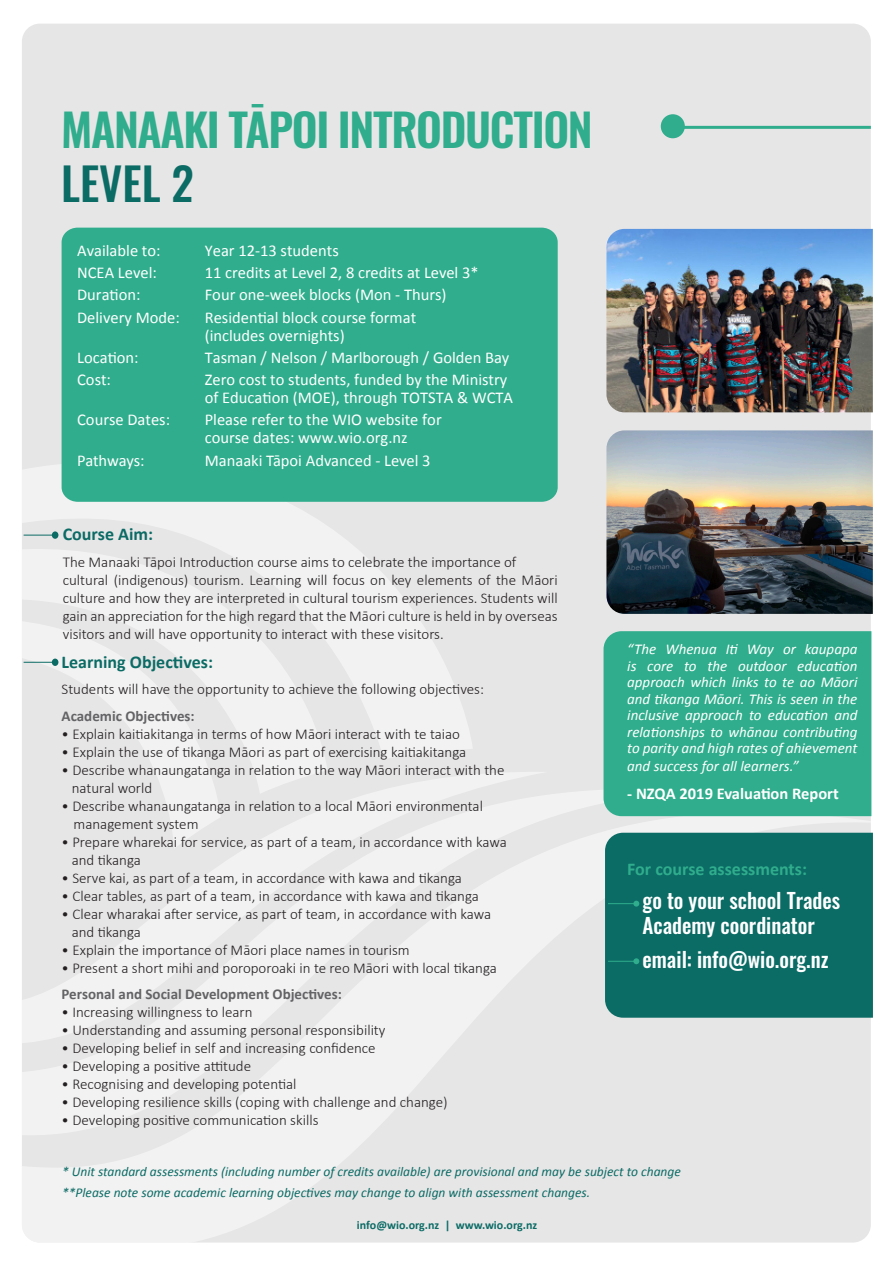
<style>
.page{position:relative;width:893px;height:1263px;background:#fff}
.page>*{position:absolute;margin:0;border:0;box-sizing:border-box;transform-origin:0 0}
.t1{font:600 45px "Oswald";letter-spacing:-.03em;color:#2fad8c}
.t2{font:500 45px "Oswald";color:#0b6b65}
.t3{font:500 21px "Oswald";color:#fff}
.t4{font:700 18px "Calibri";color:#0b6b65}
.t5{font:700 18px "Calibri";color:#2fad8c}
.t6{font:16.5px/18px "Calibri";color:#fff}
.t7{font:700 16.5px "Calibri";color:#fff}
.t8{font:300 15px/18px "Calibri";color:#231f20}
.t9{font:italic 15px/16.5px "Calibri";color:#fff;text-align:justify}
.t10{font:700 15px "Calibri";color:#636366}
.t11{font:italic 13.5px/21px "Calibri";color:#0b6b65}
.t12{font:700 12px "Calibri";color:#0b6b65}
</style>
<div class="page">
<div style="left:22px;top:24px;width:849px;height:1218px;background:#e7e6e7;border-radius:18px"></div>
<svg style="left:22px;top:816px;width:849px;height:426px"></svg>
<svg style="left:22px;top:790px;width:688px;height:352px"></svg>
<svg style="left:22px;top:772px;width:526px;height:279px;fill:#f2f2f2"></svg>
<svg style="left:22px;top:461px;width:451px;height:398px"></svg>
<img style="left:606px;top:229px;width:267px;height:183px">
<img style="left:606px;top:430px;width:267px;height:184px">
<div style="left:603px;top:631px;width:268px;height:185px;background:#2fad8c"></div>
<div style="left:605px;top:833px;width:268px;height:185px;background:#0b6b65"></div>
<div style="left:62px;top:228px;width:496px;height:274px;background:#2fad8c;border-radius:15px"></div>
<hr style="left:674px;top:126px;width:197px;height:3px;background:#2fad8c">
<div style="left:661px;top:114px;width:24px;height:24px;background:#2fad8c;border-radius:50%"></div>
<hr style="left:24px;top:662px;width:32px;height:1px;background:#0b6b65">
<div style="left:52px;top:659px;width:6px;height:7px;background:#0b6b65;border-radius:50%"></div>
<hr style="left:24px;top:535px;width:32px;height:1px;background:#0b6b65">
<div style="left:52px;top:531px;width:6px;height:8px;background:#0b6b65;border-radius:50%"></div>
<svg style="left:608px;top:901px;width:31px;height:6px"></svg>
<svg style="left:608px;top:958px;width:31px;height:6px"></svg>
<p class="t1" style="left:61px;top:106px;width:533px">MANAAKI TĀPOI INTRODUCTION</p>
<p class="t2" style="left:61px;top:144px;width:134px">LEVEL 2</p>
<p class="t6" style="left:77px;top:241px;width:85px">Available to:</p>
<p class="t6" style="left:205px;top:241px;width:136px">Year 12-13 students</p>
<p class="t6" style="left:77px;top:263px;width:81px">NCEA Level:</p>
<p class="t6" style="left:205px;top:263px;width:275px">11 credits at Level 2, 8 credits at Level 3*</p>
<p class="t6" style="left:77px;top:285px;width:65px">Duration:</p>
<p class="t6" style="left:205px;top:285px;width:243px">Four one-week blocks (Mon - Thurs)</p>
<p class="t6" style="left:77px;top:308px;width:104px">Delivery Mode:</p>
<p class="t6" style="left:205px;top:308px;width:213px">Residential block course format (includes overnights)</p>
<p class="t6" style="left:77px;top:348px;width:63px">Location:</p>
<p class="t6" style="left:205px;top:348px;width:306px">Tasman / Nelson / Marlborough / Golden Bay</p>
<p class="t6" style="left:77px;top:370px;width:35px">Cost:</p>
<p class="t6" style="left:205px;top:370px;width:310px">Zero cost to students, funded by the Ministry of Education (MOE), through TOTSTA &amp; WCTA</p>
<p class="t6" style="left:77px;top:410px;width:94px">Course Dates:</p>
<p class="t6" style="left:205px;top:410px;width:238px">Please refer to the WIO website for course dates: www.wio.org.nz</p>
<p class="t6" style="left:77px;top:451px;width:69px">Pathways:</p>
<p class="t6" style="left:205px;top:451px;width:227px">Manaaki Tāpoi Advanced - Level 3</p>
<p class="t4" style="left:63px;top:521px;width:92px">Course Aim:</p>
<p class="t8" style="left:63px;top:552px;width:496px">The Manaaki Tāpoi Introduction course aims to celebrate the importance of cultural (indigenous) tourism. Learning will focus on key elements of the Māori culture and how they are interpreted in cultural tourism experiences. Students will gain an appreciation for the high regard that the Māori culture is held in by overseas visitors and will have opportunity to interact with these visitors.</p>
<p class="t4" style="left:62px;top:649px;width:153px">Learning Objectives:</p>
<p class="t8" style="left:62px;top:680px;width:424px">Students will have the opportunity to achieve the following objectives:</p>
<p class="t10" style="left:62px;top:705px;width:135px">Academic Objectives:</p>
<p class="t8" style="left:62px;top:725px;width:400px">• Explain kaitiakitanga in terms of how Māori interact with te taiao</p>
<p class="t8" style="left:62px;top:743px;width:406px">• Explain the use of tikanga Māori as part of exercising kaitiakitanga</p>
<p class="t8" style="left:72px;top:761px;width:434px;text-indent:-10px">• Describe whanaungatanga in relation to the way Māori interact with the natural world</p>
<p class="t8" style="left:74px;top:797px;width:411px;text-indent:-12px">• Describe whanaungatanga in relation to a local Māori environmental management system</p>
<p class="t8" style="left:72px;top:833px;width:436px;text-indent:-10px">• Prepare wharekai for service, as part of a team, in accordance with kawa and tikanga</p>
<p class="t8" style="left:62px;top:869px;width:402px">• Serve kai, as part of a team, in accordance with kawa and tikanga</p>
<p class="t8" style="left:62px;top:887px;width:419px">• Clear tables, as part of a team, in accordance with kawa and tikanga</p>
<p class="t8" style="left:72px;top:905px;width:421px;text-indent:-10px">• Clear wharakai after service, as part of team, in accordance with kawa and tikanga</p>
<p class="t8" style="left:62px;top:941px;width:350px">• Explain the importance of Māori place names in tourism</p>
<p class="t8" style="left:62px;top:959px;width:437px">• Present a short mihi and poroporoaki in te reo Māori with local tikanga</p>
<p class="t10" style="left:62px;top:984px;width:282px">Personal and Social Development Objectives:</p>
<p class="t8" style="left:62px;top:1003px;width:192px">• Increasing willingness to learn</p>
<p class="t8" style="left:62px;top:1021px;width:325px">• Understanding and assuming personal responsibility</p>
<p class="t8" style="left:62px;top:1039px;width:316px">• Developing belief in self and increasing confidence</p>
<p class="t8" style="left:62px;top:1057px;width:191px">• Developing a positive attitude</p>
<p class="t8" style="left:62px;top:1075px;width:236px">• Recognising and developing potential</p>
<p class="t8" style="left:62px;top:1093px;width:388px">• Developing resilience skills (coping with challenge and change)</p>
<p class="t8" style="left:62px;top:1111px;width:258px">• Developing positive communication skills</p>
<p class="t9" style="left:627px;top:640px;width:232px">“The Whenua Iti Way or kaupapa is core to the outdoor education approach which links to te ao Māori and tikanga Māori. This is seen in the inclusive approach to education and relationships to whānau contributing to parity and high rates of ahievement</p>
<p class="t9" style="left:627px;top:757px;width:173px">and success for all learners.”</p>
<p class="t7" style="left:627px;top:782px;width:213px">- NZQA 2019 Evaluation Report</p>
<p class="t5" style="left:627px;top:856px;width:181px">For course assessments:</p>
<p class="t3" style="left:642px;top:881px;width:199px">go to your school Trades</p>
<p class="t3" style="left:642px;top:906px;width:174px">Academy coordinator</p>
<p class="t3" style="left:642px;top:940px;width:188px">email: info@wio.org.nz</p>
<p class="t11" style="left:62px;top:1160px;width:620px">* Unit standard assessments (including number of credits available) are provisional and may be subject to change **Please note some academic learning objectives may change to align with assessment changes.</p>
<p class="t12" style="left:357px;top:1216px;width:182px">info@wio.org.nz | www.wio.org.nz</p>
</div>
